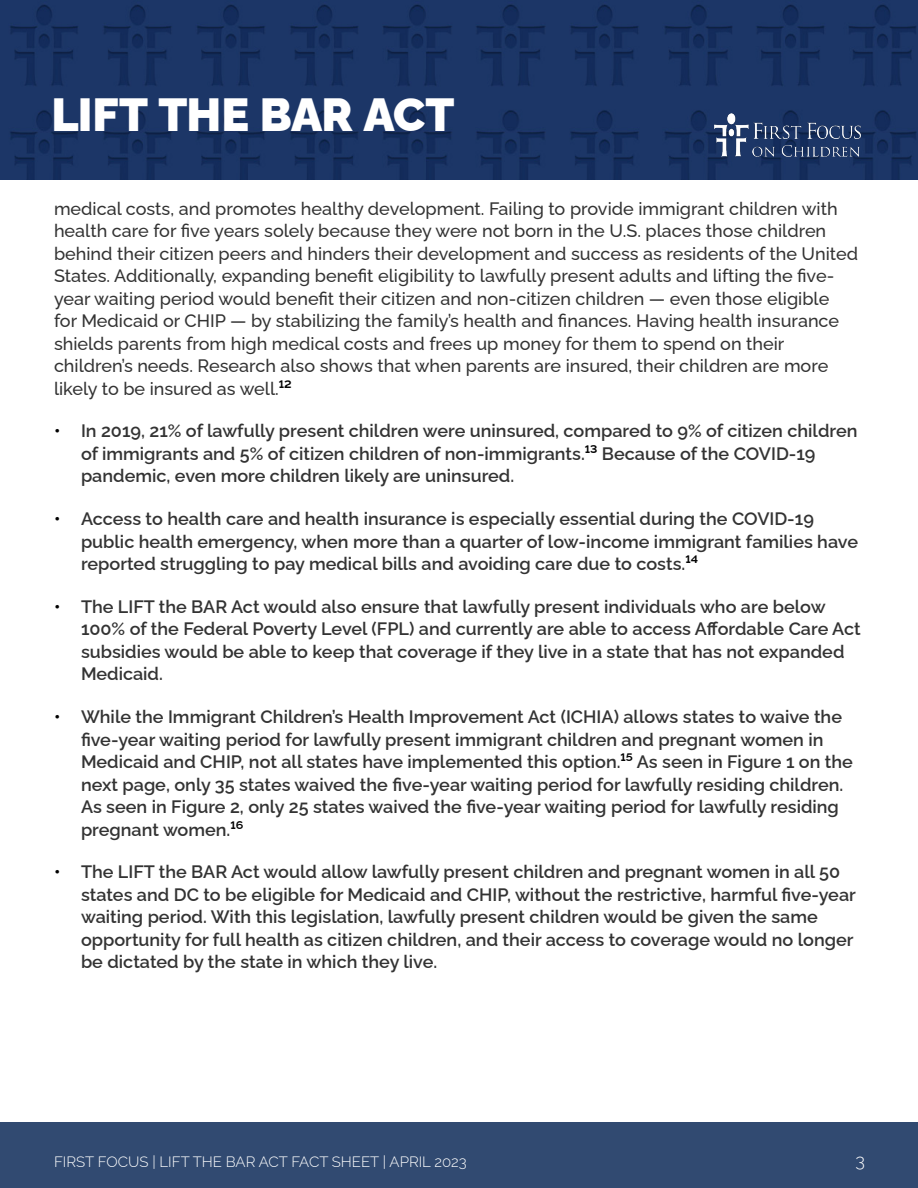
<style>
.page{position:relative;width:918px;height:1188px;background:#fff}
.page>*{position:absolute;margin:0;border:0;box-sizing:border-box;transform-origin:0 0}
.t1{font:900 46.5px "Raleway";letter-spacing:-.015em;color:#fff}
.t2{font:600 18px/22.5px "Raleway";color:#333}
.t3{font:500 18px/22.5px "Raleway";color:#333}
.t4{font:300 18px "Raleway";color:#fff}
.t5{font:300 15px "Raleway";color:#fff}
.s1{font-weight:700;color:#000}
.s2{color:#000}
</style>
<div class="page">
<div style="left:0;top:1122px;width:918px;height:66px;background:#314a71"></div>
<img style="left:0;top:0;width:918px;height:179px">
<img style="left:711px;top:113px;width:153px;height:47px">
<h1 class="t1" style="left:51px;top:77px;width:405px">LIFT THE BAR ACT</h1>
<p class="t3" style="left:54px;top:195px;width:806px">medical costs, and promotes healthy development. Failing to provide immigrant children with health care for five years solely because they were not born in the U.S. places those children behind their citizen peers and hinders their development and success as residents of the United States. Additionally, expanding benefit eligibility to lawfully present adults and lifting the five&shy;year waiting period would benefit their citizen and non-citizen children — even those eligible<br>for Medicaid or CHIP — by stabilizing the family’s health and finances. Having health insurance shields parents from high medical costs and frees up money for them to spend on their children’s needs. Research also shows that when parents are insured, their children are more likely to be insured as well.<span class="s1">12</span></p>
<p class="t2" style="left:81px;top:418px;width:778px;text-indent:-27px"><span class="s2">•</span> In 2019, 21% of lawfully present children were uninsured, compared to 9% of citizen children of immigrants and 5% of citizen children of non-immigrants.<span class="s1">13</span> Because of the COVID-19 pandemic, even more children likely are uninsured.</p>
<p class="t2" style="left:81px;top:505px;width:779px;text-indent:-27px"><span class="s2">•</span> Access to health care and health insurance is especially essential during the COVID-19 public health emergency, when more than a quarter of low-income immigrant families have reported struggling to pay medical bills and avoiding care due to costs.<span class="s1">14</span></p>
<p class="t2" style="left:81px;top:593px;width:781px;text-indent:-27px"><span class="s2">•</span> The LIFT the BAR Act would also ensure that lawfully present individuals who are below 100% of the Federal Poverty Level (FPL) and currently are able to access Affordable Care Act subsidies would be able to keep that coverage if they live in a state that has not expanded Medicaid.</p>
<p class="t2" style="left:81px;top:703px;width:774px;text-indent:-27px"><span class="s2">•</span> While the Immigrant Children’s Health Improvement Act (ICHIA) allows states to waive the five-year waiting period for lawfully present immigrant children and pregnant women in Medicaid and CHIP, not all states have implemented this option.<span class="s1">15</span> As seen in Figure 1 on the next page, only 35 states waived the five-year waiting period for lawfully residing children.<br>As seen in Figure 2, only 25 states waived the five-year waiting period for lawfully residing pregnant women.<span class="s1">16</span></p>
<p class="t2" style="left:81px;top:859px;width:776px;text-indent:-27px"><span class="s2">•</span> The LIFT the BAR Act would allow lawfully present children and pregnant women in all 50 states and DC to be eligible for Medicaid and CHIP, without the restrictive, harmful five-year waiting period. With this legislation, lawfully present children would be given the same opportunity for full health as citizen children, and their access to coverage would no longer be dictated by the state in which they live.</p>
<p class="t5" style="left:54px;top:1150px;width:414px">FIRST FOCUS | LIFT THE BAR ACT FACT SHEET | APRIL 2023</p>
<p class="t4" style="left:855px;top:1147px;width:11px">3</p>
</div>
